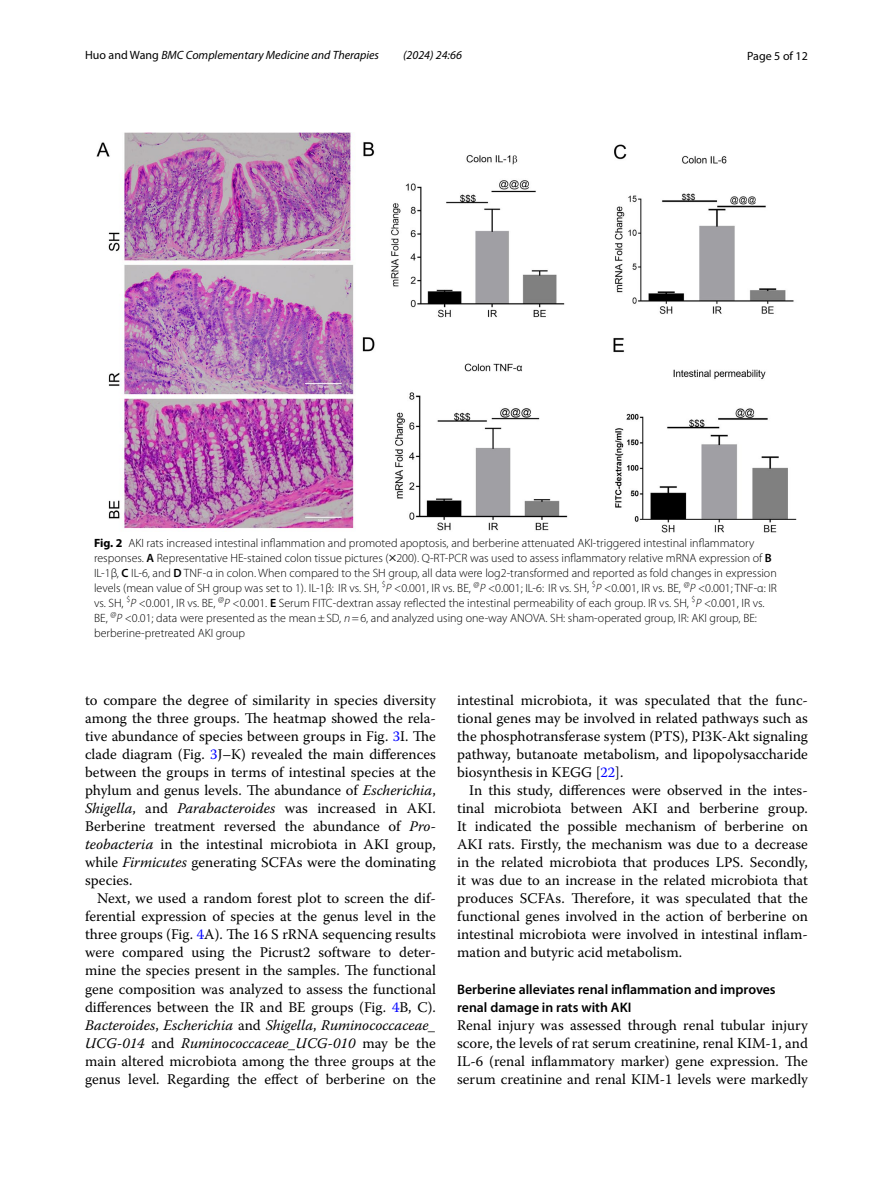
<style>
.page{position:relative;width:893px;height:1187px;background:#fff}
.page>*{position:absolute;margin:0;border:0;box-sizing:border-box;transform-origin:0 0}
.t1{font:14.7px/18px "Warnock Pro";color:#000;text-align:justify}
.t2{font:600 13.8px/18px "Myriad Pro";color:#000}
.t3{font:300 12px/15px "Myriad Pro";color:#000}
.t4{font:italic 12px "Myriad Pro";color:#000}
.t5{font:12px "Myriad Pro";color:#000}
.s1{font-style:normal}
.s2{font-weight:700}
.s3{font-weight:600}
.s4{font-family:"Code 2000";font-weight:400}
.s5{font-style:italic}
.s6{color:#00f}
</style>
<div class="page">
<img style="left:96px;top:133px;width:701px;height:399px">
<p class="t4" style="left:85px;top:48px;width:296px"><span class="s1">Huo and Wang</span> BMC Complementary Medicine and Therapies</p>
<p class="t4" style="left:403px;top:48px;width:60px">(2024) 24:66</p>
<p class="t5" style="left:747px;top:48px;width:62px">Page 5 of 12</p>
<p class="t3" style="left:94px;top:536px;width:684px"><span class="s2">Fig. 2</span> AKI rats increased intestinal inflammation and promoted apoptosis, and berberine attenuated AKI-triggered intestinal inflammatory responses. <span class="s3">A</span> Representative HE-stained colon tissue pictures (<span class="s4">⨯</span>200). Q-RT-PCR was used to assess inflammatory relative mRNA expression of <span class="s3">B </span>IL-1β, <span class="s3">C</span> IL-6, and <span class="s3">D</span> TNF-α in colon. When compared to the SH group, all data were log2-transformed and reported as fold changes in expression levels (mean value of SH group was set to 1). IL-1β: IR vs. SH, <sup>$</sup><span class="s5">P</span> &lt;0.001, IR vs. BE, <sup>@</sup><span class="s5">P</span> &lt;0.001; IL-6: IR vs. SH, <sup>$</sup><span class="s5">P</span> &lt;0.001, IR vs. BE, <sup>@</sup><span class="s5">P</span> &lt;0.001; TNF-α: IR vs. SH, <sup>$</sup><span class="s5">P</span> &lt;0.001, IR vs. BE, <sup>@</sup><span class="s5">P</span> &lt;0.001. <span class="s3">E</span> Serum FITC-dextran assay reflected the intestinal permeability of each group. IR vs. SH, <sup>$</sup><span class="s5">P</span> &lt;0.001, IR vs.<br>BE, <sup>@</sup><span class="s5">P</span> &lt;0.01; data were presented as the mean±SD, <span class="s5">n</span>=6, and analyzed using one-way ANOVA. SH: sham-operated group, IR: AKI group, BE: berberine-pretreated AKI group</p>
<p class="t1" style="left:85px;top:691px;width:352px">to compare the degree of similarity in species diversity among the three groups. The heatmap showed the rela&shy;tive abundance of species between groups in Fig. <span class="s6">3</span>I. The clade diagram (Fig. <span class="s6">3</span>J–K) revealed the main differences between the groups in terms of intestinal species at the phylum and genus levels. The abundance of <span class="s5">Escherichia</span>, <span class="s5">Shigella</span>, and <span class="s5">Parabacteroides</span> was increased in AKI.<br>Berberine treatment reversed the abundance of <span class="s5">Pro&shy;teobacteria</span> in the intestinal microbiota in AKI group, while <span class="s5">Firmicutes</span> generating SCFAs were the dominating species.</p>
<p class="t1" style="left:85px;top:889px;width:352px;text-indent:12px">Next, we used a random forest plot to screen the dif&shy;ferential expression of species at the genus level in the three groups (Fig. <span class="s6">4</span>A). The 16 S rRNA sequencing results were compared using the Picrust2 software to deter&shy;mine the species present in the samples. The functional gene composition was analyzed to assess the functional differences between the IR and BE groups (Fig. <span class="s6">4</span>B, C).<br><span class="s5">Bacteroides</span>, <span class="s5">Escherichia</span> and <span class="s5">Shigella</span>, <span class="s5">Ruminococcaceae_ UCG-014</span> and <span class="s5">Ruminococcaceae_UCG-010</span> may be the main altered microbiota among the three groups at the genus level. Regarding the effect of berberine on the</p>
<p class="t1" style="left:457px;top:691px;width:352px">intestinal microbiota, it was speculated that the func&shy;tional genes may be involved in related pathways such as the phosphotransferase system (PTS), PI3K-Akt signaling pathway, butanoate metabolism, and lipopolysaccharide biosynthesis in KEGG [<span class="s6">22</span>].</p>
<p class="t1" style="left:457px;top:781px;width:352px;text-indent:12px">In this study, differences were observed in the intes&shy;tinal microbiota between AKI and berberine group.<br>It indicated the possible mechanism of berberine on AKI rats. Firstly, the mechanism was due to a decrease in the related microbiota that produces LPS. Secondly, it was due to an increase in the related microbiota that produces SCFAs. Therefore, it was speculated that the functional genes involved in the action of berberine on intestinal microbiota were involved in intestinal inflam&shy;mation and butyric acid metabolism.</p>
<p class="t2" style="left:457px;top:979px;width:320px">Berberine alleviates renal inflammation and improves renal damage in rats with AKI</p>
<p class="t1" style="left:457px;top:1015px;width:352px">Renal injury was assessed through renal tubular injury score, the levels of rat serum creatinine, renal KIM-1, and IL-6 (renal inflammatory marker) gene expression. The serum creatinine and renal KIM-1 levels were markedly</p>
</div>
